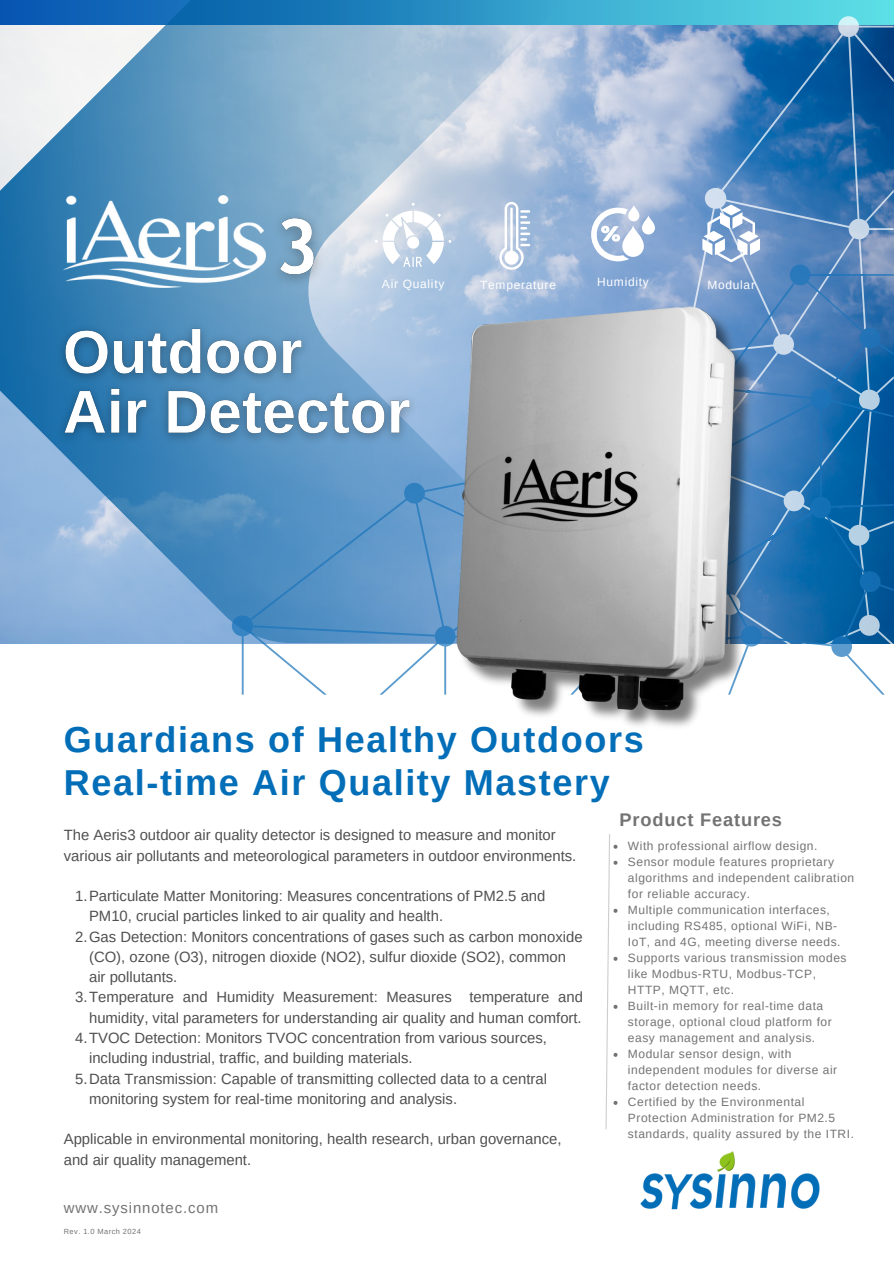
<style>
.page{position:relative;width:894px;height:1264px;background:#fff}
.page>*{position:absolute;margin:0;border:0;box-sizing:border-box;transform-origin:0 0}
.t1{font:700 36px/42.8px "Arimo";letter-spacing:.045em;color:#036eb8}
.t2{font:700 18.3px "Arimo";letter-spacing:.045em;color:#737373}
.t3{font:14.85px/20.2px "Arimo";color:#505050}
.t4{font:14.85px "Arimo";letter-spacing:.06em;color:#737373}
.t5{font:12px/16px "Arimo";letter-spacing:.045em;color:#737373}
.t6{font:12px "Arimo";letter-spacing:.06em;color:#fff}
.t7{font:7.5px "Arimo";letter-spacing:.06em;color:#737373}
</style>
<div class="page">
<svg style="left:630px;top:0;width:263px;height:16px;background:#50cbde"></svg>
<svg style="left:0;top:0;width:630px;height:643px;background:#77a7cc"></svg>
<svg style="left:487px;top:16px;width:406px;height:219px;background:#759fc8"></svg>
<svg style="left:232px;top:287px;width:58px;height:407px;fill:#4f8fc1"></svg>
<img style="left:64px;top:195px;width:201px;height:92px">
<img style="left:259px;top:201px;width:75px;height:96px">
<img style="left:50px;top:314px;width:240px;height:137px">
<img style="left:640px;top:1151px;width:180px;height:59px">
<img style="left:290px;top:235px;width:603px;height:629px">
<svg style="left:374px;top:203px;width:77px;height:64px"></svg>
<svg style="left:499px;top:202px;width:31px;height:68px"></svg>
<svg style="left:628px;top:205px;width:11px;height:16px"></svg>
<svg style="left:622px;top:225px;width:21px;height:32px"></svg>
<svg style="left:641px;top:215px;width:13px;height:19px"></svg>
<svg style="left:591px;top:208px;width:38px;height:53px"></svg>
<svg style="left:702px;top:205px;width:57px;height:57px"></svg>
<svg style="left:604px;top:833px;width:13px;height:297px"></svg>
<p class="t6" style="left:382px;top:277px;width:64px">Air Quality</p>
<p class="t6" style="left:480px;top:278px;width:77px">Temperature</p>
<p class="t6" style="left:597px;top:275px;width:53px">Humidity</p>
<h5 class="t6" style="left:707px;top:278px;width:49px">Modular</h5>
<p class="t1" style="left:64px;top:718px;width:581px">Guardians of Healthy Outdoors<br>Real-time Air Quality Mastery</p>
<p class="t2" style="left:619px;top:809px;width:164px">Product Features</p>
<p class="t5" style="left:627px;top:837px;width:191px">With professional airflow design.</p>
<p class="t5" style="left:627px;top:853px;width:228px">Sensor module features proprietary algorithms and independent calibration for reliable accuracy.</p>
<p class="t5" style="left:627px;top:901px;width:214px">Multiple communication interfaces, including RS485, optional WiFi, NB-<br>IoT, and 4G, meeting diverse needs.</p>
<h4 class="t5" style="left:627px;top:949px;width:220px">Supports various transmission modes like Modbus-RTU, Modbus-TCP,<br>HTTP, MQTT, etc.</h4>
<p class="t5" style="left:627px;top:997px;width:205px">Built-in memory for real-time data storage, optional cloud platform for easy management and analysis.</p>
<p class="t5" style="left:627px;top:1045px;width:211px">Modular sensor design, with independent modules for diverse air factor detection needs.</p>
<p class="t5" style="left:627px;top:1093px;width:227px">Certified by the Environmental<br>Protection Administration for PM2.5 standards, quality assured by the ITRI.</p>
<h5 class="t3" style="left:64px;top:825px;width:514px">The Aeris3 outdoor air quality detector is designed to measure and monitor various air pollutants and meteorological parameters in outdoor environments.</h5>
<h5 class="t3" style="left:89px;top:885px;width:458px;text-indent:-14px">1.Particulate Matter Monitoring: Measures concentrations of PM2.5 and<br>PM10, crucial particles linked to air quality and health.</h5>
<h5 class="t3" style="left:89px;top:926px;width:495px;text-indent:-14px">2.Gas Detection: Monitors concentrations of gases such as carbon monoxide (CO), ozone (O3), nitrogen dioxide (NO2), sulfur dioxide (SO2), common air pollutants.</h5>
<p class="t3" style="left:75px;top:987px;width:509px;text-align:right">3.Temperature and Humidity Measurement: Measures temperature and humidity, vital parameters for understanding air quality and human comfort.</p>
<p class="t3" style="left:89px;top:1027px;width:459px;text-indent:-14px">4.TVOC Detection: Monitors TVOC concentration from various sources, including industrial, traffic, and building materials.</p>
<h3 class="t3" style="left:89px;top:1068px;width:459px;text-indent:-14px">5.Data Transmission: Capable of transmitting collected data to a central monitoring system for real-time monitoring and analysis.</h3>
<h2 class="t3" style="left:64px;top:1128px;width:499px">Applicable in environmental monitoring, health research, urban governance, and air quality management.</h2>
<h4 class="t4" style="left:64px;top:1199px;width:156px">www.sysinnotec.com</h4>
<p class="t7" style="left:64px;top:1227px;width:78px">Rev. 1.0 March 2024</p>
</div>
